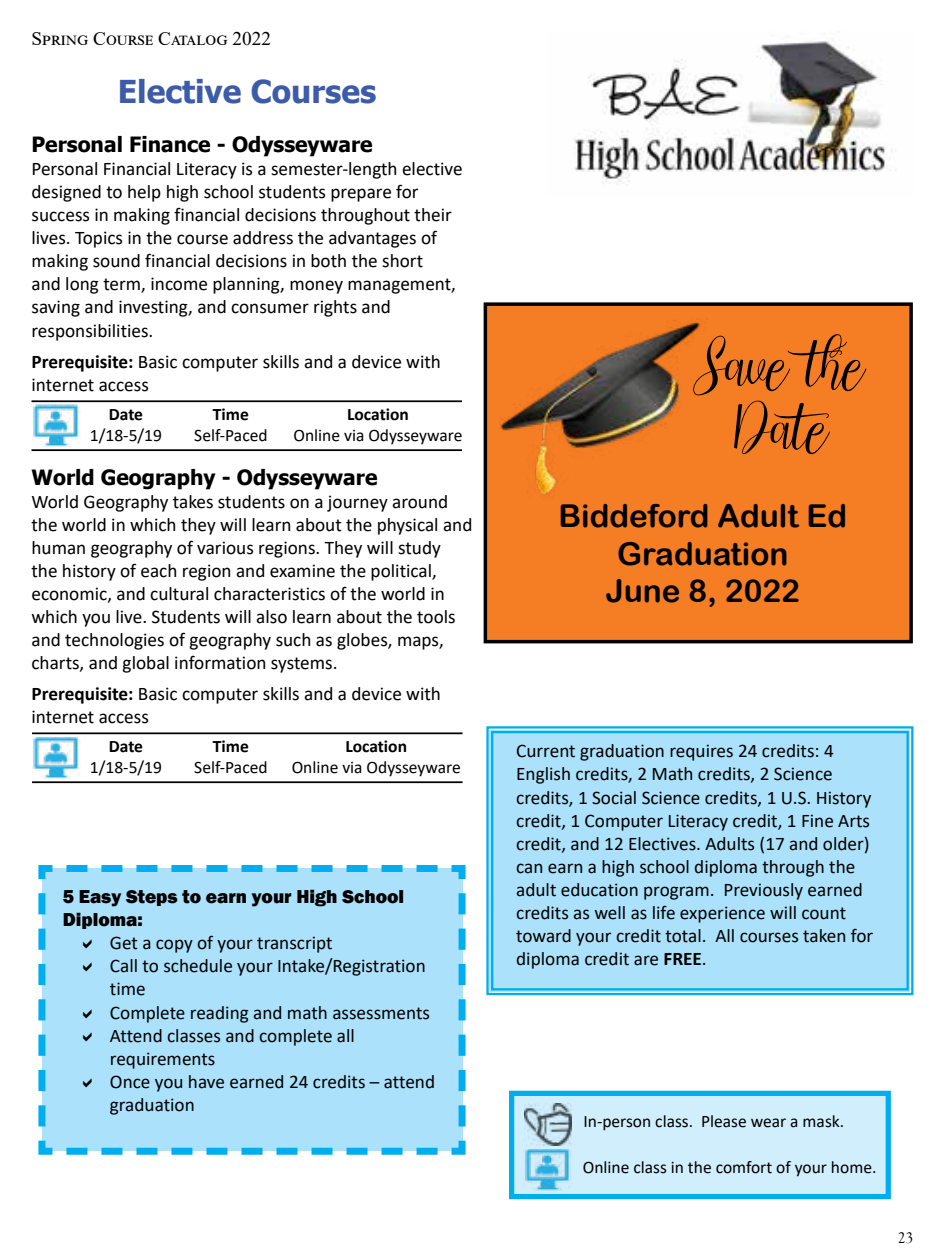
<style>
.page{position:relative;width:945px;height:1260px;background:#fff}
.page>*{position:absolute;margin:0;border:0;box-sizing:border-box;transform-origin:0 0}
.t1{font:52.5px/63px "Chocolate Milky Free Personal";color:#000;text-align:center}
.t2{font:31.5px/37.8px "Arial Rounded MT Bold";color:#000;text-align:center}
.t3{font:700 31.5px "Tahoma";color:#3c5ba9}
.t4{font:700 21px "Tahoma";color:#000}
.t5{font:19.25px/23.1px "Calibri";color:#000}
.t6{font:800 19.25px/23.1px "Franklin Gothic";color:#000}
.t7{font:19.25px "Times New Roman";color:#000}
.t8{font:17.5px "Calibri";color:#000}
.t9{font:700 17.5px "Calibri";color:#000}
.t10{font:15.75px "Goudy Old Style T";color:#000}
.s1{font-weight:700}
</style>
<div class="page">
<div style="left:38px;top:865px;width:428px;height:290px;background:#abe1fa"></div>
<img style="left:574px;top:41px;width:322px;height:144px">
<hr style="left:32px;top:400px;width:430px;height:2px;background:#000">
<hr style="left:32px;top:449px;width:430px;height:2px;background:#000">
<hr style="left:32px;top:732px;width:431px;height:2px;background:#000">
<hr style="left:32px;top:781px;width:431px;height:2px;background:#000">
<img style="left:33px;top:405px;width:47px;height:42px">
<img style="left:33px;top:737px;width:47px;height:42px">
<div style="left:486px;top:726px;width:428px;height:270px;background:#abe1fa"></div>
<div style="left:491px;top:731px;width:418px;height:260px;border:2px solid #00aeef"></div>
<div style="left:485px;top:304px;width:426px;height:338px;background:#f57d23"></div>
<div style="left:484px;top:302px;width:429px;height:341px;border:4px solid #000"></div>
<img style="left:500px;top:319px;width:208px;height:179px">
<div style="left:509px;top:1091px;width:382px;height:108px;background:#d1eefc;border:5px solid #00aeef"></div>
<img style="left:524px;top:1104px;width:48px;height:41px">
<img style="left:525px;top:1149px;width:46px;height:42px">
<svg style="left:83px;top:939px;width:9px;height:10px"></svg>
<svg style="left:83px;top:963px;width:9px;height:9px"></svg>
<svg style="left:83px;top:1009px;width:9px;height:9px"></svg>
<svg style="left:83px;top:1032px;width:9px;height:9px"></svg>
<svg style="left:83px;top:1078px;width:9px;height:9px"></svg>
<p class="t7" style="left:32px;top:25px;width:241px">Spring Course Catalog 2022</p>
<h2 class="t3" style="left:118px;top:69px;width:260px">Elective Courses</h2>
<p class="t4" style="left:32px;top:129px;width:343px">Personal Finance - Odysseyware</p>
<p class="t5" style="left:32px;top:156px;width:433px">Personal Financial Literacy is a semester-length elective designed to help high school students prepare for success in making financial decisions throughout their lives. Topics in the course address the advantages of making sound financial decisions in both the short<br>and long term, income planning, money management, saving and investing, and consumer rights and responsibilities.</p>
<p class="t5" style="left:32px;top:349px;width:411px"><span class="s1">Prerequisite:</span> Basic computer skills and a device with internet access</p>
<p class="t9" style="left:109px;top:401px;width:36px">Date</p>
<p class="t9" style="left:213px;top:401px;width:37px">Time</p>
<p class="t9" style="left:347px;top:401px;width:63px">Location</p>
<p class="t8" style="left:90px;top:423px;width:74px">1/18-5/19</p>
<p class="t8" style="left:194px;top:423px;width:75px">Self-Paced</p>
<p class="t8" style="left:293px;top:423px;width:171px">Online via Odysseyware</p>
<p class="t4" style="left:32px;top:462px;width:347px">World Geography - Odysseyware</p>
<p class="t5" style="left:32px;top:489px;width:442px">World Geography takes students on a journey around the world in which they will learn about the physical and human geography of various regions. They will study<br>the history of each region and examine the political, economic, and cultural characteristics of the world in which you live. Students will also learn about the tools and technologies of geography such as globes, maps, charts, and global information systems.</p>
<p class="t5" style="left:32px;top:682px;width:411px"><span class="s1">Prerequisite:</span> Basic computer skills and a device with internet access</p>
<p class="t9" style="left:109px;top:734px;width:36px">Date</p>
<p class="t9" style="left:213px;top:734px;width:37px">Time</p>
<p class="t9" style="left:345px;top:734px;width:63px">Location</p>
<p class="t8" style="left:90px;top:755px;width:74px">1/18-5/19</p>
<p class="t8" style="left:194px;top:755px;width:75px">Self-Paced</p>
<p class="t8" style="left:292px;top:755px;width:171px">Online via Odysseyware</p>
<p class="t6" style="left:63px;top:885px;width:343px">5 Easy Steps to earn your High School<br>Diploma:</p>
<p class="t5" style="left:110px;top:931px;width:327px">Get a copy of your transcript<br>Call to schedule your Intake/Registration time<br>Complete reading and math assessments<br>Attend classes and complete all requirements<br>Once you have earned 24 credits – attend graduation</p>
<h1 class="t1" style="left:698px;top:328px;width:168px">Save the<br>Date</h1>
<h2 class="t2" style="left:559px;top:496px;width:290px">Biddeford Adult Ed<br>Graduation<br>June 8, 2022</h2>
<p class="t5" style="left:516px;top:739px;width:359px">Current graduation requires 24 credits: 4<br>English credits, 2 Math credits, 2 Science credits, 1 Social Science credits, 1 U.S. History credit, 1 Computer Literacy credit, 1 Fine Arts credit, and 12 Electives. Adults (17 and older) can earn a high school diploma through the adult education program. Previously earned credits as well as life experience will count toward your credit total. All courses taken for diploma credit are <span class="s1">FREE</span>.</p>
<p class="t8" style="left:583px;top:1109px;width:262px">In-person class. Please wear a mask.</p>
<p class="t8" style="left:583px;top:1155px;width:295px">Online class in the comfort of your home.</p>
<p class="t10" style="left:898px;top:1229px;width:17px">23</p>
</div>
